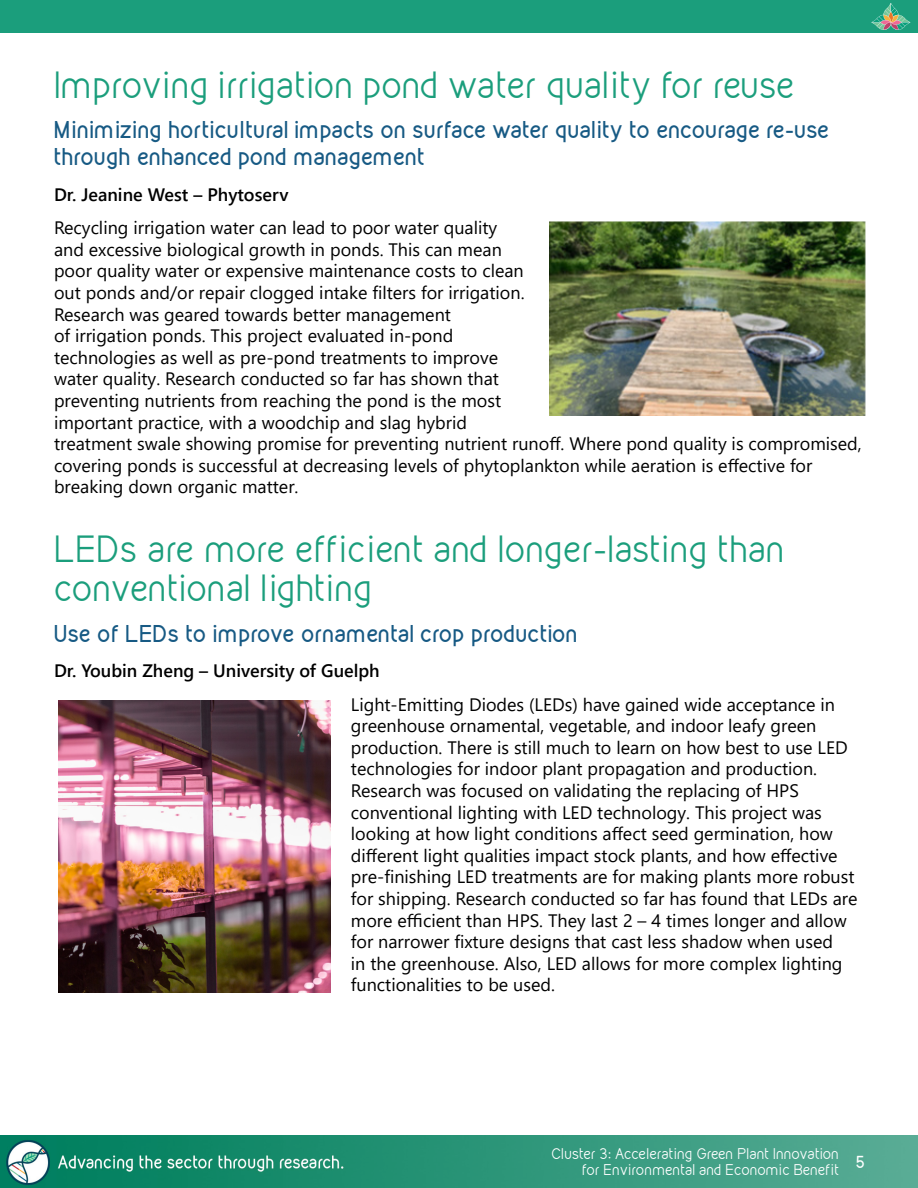
<style>
.page{position:relative;width:918px;height:1188px;background:#fff}
.page>*{position:absolute;margin:0;border:0;box-sizing:border-box;transform-origin:0 0}
.t1{font:33px/39px "Kirvy";color:#1b9e7c}
.t2{font:700 21px/27px "Kirvy";letter-spacing:-.01em;color:#175a84}
.t3{font:18px/21.6px "Segoe UI";color:#000}
.t4{font:600 18px "Segoe UI";color:#000}
.t5{font:700 15px "Kirvy";color:#fff}
.t6{font:13.5px/16.2px "Kirvy";letter-spacing:-.01em;color:#fff;text-align:right}
</style>
<div class="page">
<div style="left:0;top:0;width:918px;height:33px;background:#1b9e7c"></div>
<svg style="left:871px;top:3px;width:39px;height:27px"></svg>
<img style="left:0;top:1136px;width:918px;height:52px">
<img style="left:549px;top:221px;width:316px;height:194px">
<img style="left:59px;top:700px;width:272px;height:292px">
<h1 class="t1" style="left:54px;top:65px;width:743px">Improving irrigation pond water quality for reuse</h1>
<p class="t2" style="left:54px;top:116px;width:777px">Minimizing horticultural impacts on surface water quality to encourage re-use through enhanced pond management</p>
<p class="t4" style="left:54px;top:177px;width:236px">Dr. Jeanine West – Phytoserv</p>
<p class="t3" style="left:54px;top:215px;width:809px">Recycling irrigation water can lead to poor water quality<br>and excessive biological growth in ponds. This can mean<br>poor quality water or expensive maintenance costs to clean<br>out ponds and/or repair clogged intake filters for irrigation.<br>Research was geared towards better management<br>of irrigation ponds. This project evaluated in-pond<br>technologies as well as pre-pond treatments to improve<br>water quality. Research conducted so far has shown that<br>preventing nutrients from reaching the pond is the most<br>important practice, with a woodchip and slag hybrid<br>treatment swale showing promise for preventing nutrient runoff. Where pond quality is compromised, covering ponds is successful at decreasing levels of phytoplankton while aeration is effective for breaking down organic matter.</p>
<h1 class="t1" style="left:54px;top:530px;width:732px">LEDs are more efficient and longer-lasting than conventional lighting</h1>
<p class="t2" style="left:54px;top:620px;width:526px">Use of LEDs to improve ornamental crop production</p>
<p class="t4" style="left:54px;top:654px;width:327px">Dr. Youbin Zheng – University of Guelph</p>
<p class="t3" style="left:351px;top:692px;width:508px">Light-Emitting Diodes (LEDs) have gained wide acceptance in greenhouse ornamental, vegetable, and indoor leafy green production. There is still much to learn on how best to use LED technologies for indoor plant propagation and production.<br>Research was focused on validating the replacing of HPS conventional lighting with LED technology. This project was looking at how light conditions affect seed germination, how different light qualities impact stock plants, and how effective pre-finishing LED treatments are for making plants more robust for shipping. Research conducted so far has found that LEDs are more efficient than HPS. They last 2 – 4 times longer and allow for narrower fixture designs that cast less shadow when used<br>in the greenhouse. Also, LED allows for more complex lighting functionalities to be used.</p>
<p class="t6" style="left:551px;top:1146px;width:289px">Cluster 3: Accelerating Green Plant Innovation for Environmental and Economic Benefit</p>
<p class="t5" style="left:856px;top:1152px;width:10px">5</p>
</div>
